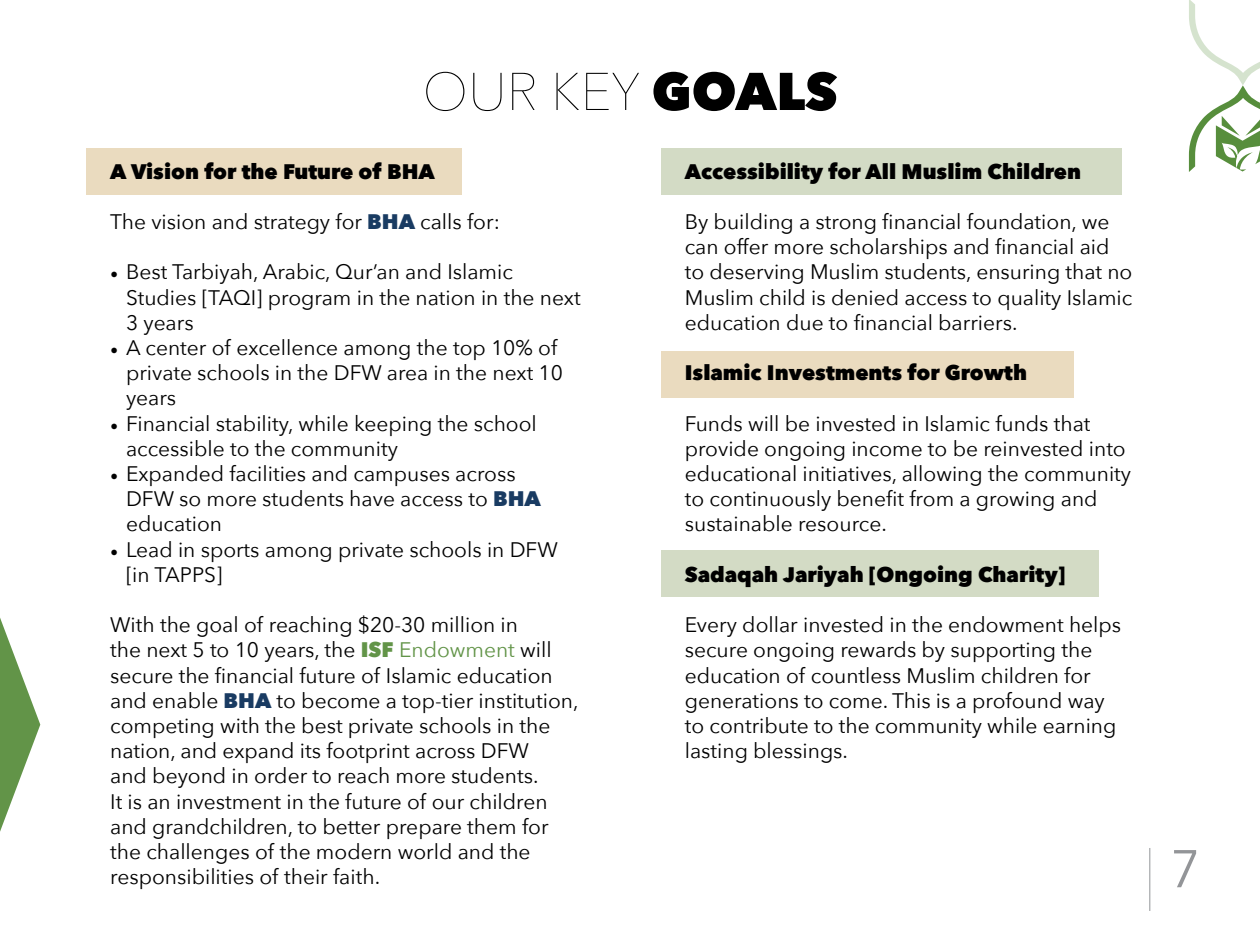
<style>
.page{position:relative;width:1260px;height:945px;background:#fff}
.page>*{position:absolute;margin:0;border:0;box-sizing:border-box;transform-origin:0 0}
.t1{font:200 52.5px "Avenir Next";color:#000}
.t2{font:52.5px "Avenir Next";color:#939598}
.t3{font:21px/25.2px "Avenir Next";color:#000}
.t4{font:800 21px "Avenir Next";color:#000}
.s1{font-weight:800}
.s2{font-weight:800;color:#193b62}
.s3{font-family:"Minion Pro"}
.s4{font-weight:800;color:#629448}
.s5{color:#629448}
</style>
<div class="page">
<div style="left:86px;top:148px;width:376px;height:46px;background:#eadbbf"></div>
<div style="left:661px;top:148px;width:460px;height:46px;background:#d3dbc5"></div>
<div style="left:661px;top:551px;width:437px;height:46px;background:#d3dbc5"></div>
<div style="left:661px;top:351px;width:413px;height:46px;background:#eadbbf"></div>
<svg style="left:0;top:618px;width:40px;height:214px"></svg>
<svg style="left:1189px;top:0;width:71px;height:172px"></svg>
<hr style="left:1149px;top:848px;width:1px;height:63px;background:#939598">
<h1 class="t1" style="left:422px;top:47px;width:417px">OUR KEY <span class="s1">GOALS</span></h1>
<p class="t4" style="left:110px;top:158px;width:326px">A Vision for the Future of BHA</p>
<p class="t3" style="left:110px;top:208px;width:391px">The vision and strategy for <span class="s2">BHA</span> calls for:</p>
<p class="t3" style="left:126px;top:258px;width:456px;text-indent:-16px"><span class="s3">•</span> Best Tarbiyah, Arabic, Qur’an and Islamic<br>Studies [TAQI] program in the nation in the next<br>3 years</p>
<p class="t3" style="left:126px;top:334px;width:439px;text-indent:-16px"><span class="s3">•</span> A center of excellence among the top 10% of private schools in the DFW area in the next 10 years</p>
<p class="t3" style="left:126px;top:410px;width:412px;text-indent:-16px"><span class="s3">•</span> Financial stability, while keeping the school accessible to the community</p>
<p class="t3" style="left:126px;top:460px;width:416px;text-indent:-16px"><span class="s3">•</span> Expanded facilities and campuses across<br>DFW so more students have access to <span class="s2">BHA </span>education</p>
<p class="t3" style="left:126px;top:536px;width:433px;text-indent:-16px"><span class="s3">•</span> Lead in sports among private schools in DFW [in TAPPS]</p>
<p class="t3" style="left:110px;top:611px;width:470px">With the goal of reaching $20-30 million in<br>the next 5 to 10 years, the <span class="s4">ISF</span> <span class="s5">Endowment</span> will secure the financial future of Islamic education and enable <span class="s2">BHA</span> to become a top-tier institution, competing with the best private schools in the nation, and expand its footprint across DFW<br>and beyond in order to reach more students.<br>It is an investment in the future of our children and grandchildren, to better prepare them for the challenges of the modern world and the responsibilities of their faith.</p>
<p class="t4" style="left:685px;top:158px;width:398px">Accessibility for All Muslim Children</p>
<p class="t3" style="left:685px;top:208px;width:449px">By building a strong financial foundation, we can offer more scholarships and financial aid to deserving Muslim students, ensuring that no Muslim child is denied access to quality Islamic education due to financial barriers.</p>
<p class="t4" style="left:685px;top:360px;width:344px">Islamic Investments for Growth</p>
<p class="t3" style="left:685px;top:410px;width:448px">Funds will be invested in Islamic funds that provide ongoing income to be reinvested into educational initiatives, allowing the community to continuously benefit from a growing and sustainable resource.</p>
<p class="t4" style="left:685px;top:561px;width:382px">Sadaqah Jariyah [Ongoing Charity]</p>
<p class="t3" style="left:685px;top:611px;width:438px">Every dollar invested in the endowment helps secure ongoing rewards by supporting the education of countless Muslim children for generations to come. This is a profound way to contribute to the community while earning lasting blessings.</p>
<h1 class="t2" style="left:1170px;top:825px;width:32px">7</h1>
</div>
